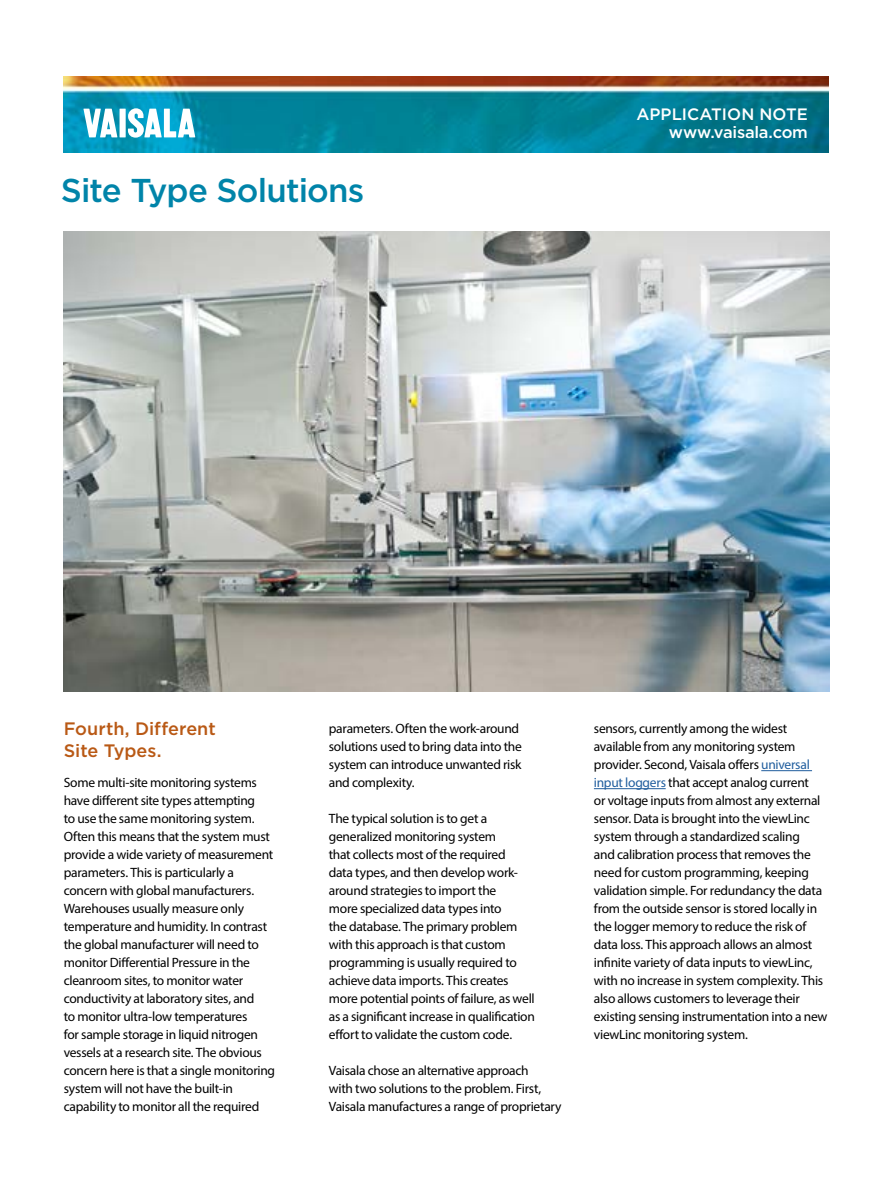
<style>
.page{position:relative;width:893px;height:1191px;background:#fff}
.page>*{position:absolute;margin:0;border:0;box-sizing:border-box;transform-origin:0 0}
.t1{font:500 33px "Gotham";letter-spacing:-.025em;color:#0084a9}
.t2{font:500 18px/21.6px "Gotham";color:#b95915}
.t3{font:500 16.5px "Gotham";letter-spacing:-.005em;color:#fff}
.t4{font:13.5px/18px "Myriad Pro";letter-spacing:-.02em;color:#000}
.s1{color:#215e9e}
</style>
<div class="page">
<img style="left:64px;top:77px;width:765px;height:76px">
<svg style="left:83px;top:109px;width:34px;height:28px"></svg>
<div style="left:120px;top:109px;width:6px;height:28px;background:#fff"></div>
<svg style="left:128px;top:108px;width:67px;height:30px"></svg>
<img style="left:64px;top:231px;width:765px;height:460px">
<hr style="left:761px;top:770px;width:51px;height:1px;background:#215e9e">
<hr style="left:594px;top:788px;width:72px;height:1px;background:#215e9e">
<h1 class="t1" style="left:61px;top:168px;width:305px">Site Type Solutions</h1>
<p class="t3" style="left:636px;top:103px;width:173px">APPLICATION NOTE</p>
<p class="t3" style="left:669px;top:121px;width:141px">www.vaisala.com</p>
<h2 class="t2" style="left:64px;top:718px;width:153px">Fourth, Different<br>Site Types.</h2>
<p class="t4" style="left:64px;top:773px;width:213px">Some multi-site monitoring systems have different site types attempting<br>to use the same monitoring system.<br>Often this means that the system must provide a wide variety of measurement parameters. This is particularly a concern with global manufacturers.<br>Warehouses usually measure only temperature and humidity. In contrast the global manufacturer will need to monitor Differential Pressure in the cleanroom sites, to monitor water conductivity at laboratory sites, and<br>to monitor ultra-low temperatures<br>for sample storage in liquid nitrogen vessels at a research site. The obvious concern here is that a single monitoring system will not have the built-in capability to monitor all the required</p>
<p class="t4" style="left:329px;top:719px;width:195px">parameters. Often the work-around solutions used to bring data into the system can introduce unwanted risk and complexity.</p>
<p class="t4" style="left:329px;top:809px;width:208px">The typical solution is to get a generalized monitoring system<br>that collects most of the required<br>data types, and then develop work&shy;around strategies to import the<br>more specialized data types into<br>the database. The primary problem with this approach is that custom programming is usually required to achieve data imports. This creates more potential points of failure, as well as a significant increase in qualification effort to validate the custom code.</p>
<p class="t4" style="left:329px;top:1061px;width:234px">Vaisala chose an alternative approach<br>with two solutions to the problem. First,<br>Vaisala manufactures a range of proprietary</p>
<p class="t4" style="left:594px;top:719px;width:235px">sensors, currently among the widest available from any monitoring system provider. Second, Vaisala offers <span class="s1">universal input loggers</span> that accept analog current<br>or voltage inputs from almost any external sensor. Data is brought into the viewLinc system through a standardized scaling<br>and calibration process that removes the need for custom programming, keeping validation simple. For redundancy the data from the outside sensor is stored locally in the logger memory to reduce the risk of data loss. This approach allows an almost infinite variety of data inputs to viewLinc, with no increase in system complexity. This also allows customers to leverage their existing sensing instrumentation into a new viewLinc monitoring system.</p>
</div>
